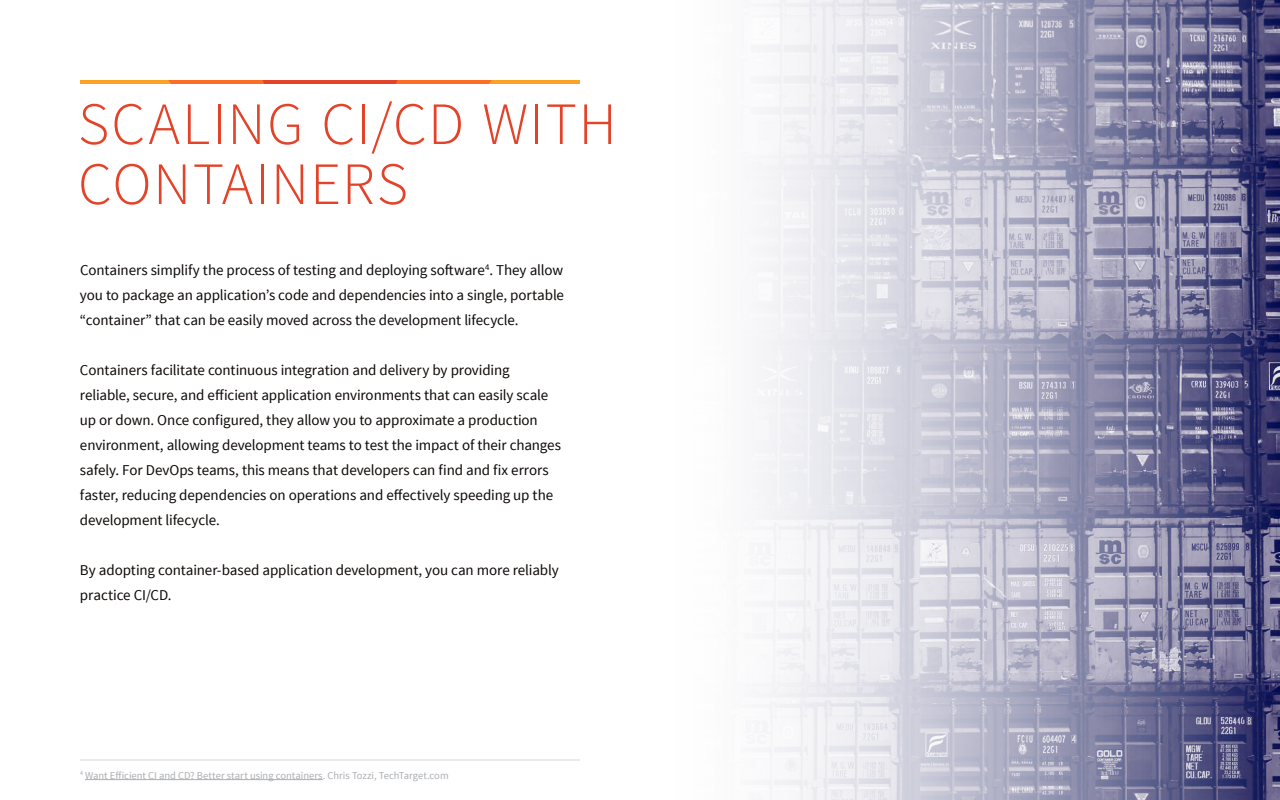
<style>
.page{position:relative;width:1280px;height:800px;background:#fff}
.page>*{position:absolute;margin:0;border:0;box-sizing:border-box;transform-origin:0 0}
.t1{font:300 60px/60px "Source Sans Pro";letter-spacing:.025em;color:#e24329}
.t2{font:15px/25px "Source Sans Pro";letter-spacing:-.005em;color:#0c0806}
.t3{font:10.5px "Source Sans Pro";color:#aaadb1}
</style>
<div class="page">
<svg style="left:764px;top:0;width:516px;height:800px;background:#adacc2"></svg>
<svg style="left:80px;top:80px;width:500px;height:4px;background:#f57526"></svg>
<hr style="left:80px;top:760px;width:500px;height:1px;background:#d5d6d8">
<hr style="left:85px;top:779px;width:238px;height:1px;background:#aaadb1">
<h1 class="t1" style="left:78px;top:94px;width:540px">SCALING CI/CD WITH<br>CONTAINERS</h1>
<p class="t2" style="left:80px;top:258px;width:486px;text-align:justify">Containers simplify the process of testing and deploying software<sup>4</sup>. They allow you to package an application’s code and dependencies into a single, portable “container” that can be easily moved across the development lifecycle.</p>
<p class="t2" style="left:80px;top:358px;width:483px">Containers facilitate continuous integration and delivery by providing reliable, secure, and efficient application environments that can easily scale up or down. Once configured, they allow you to approximate a production environment, allowing development teams to test the impact of their changes safely. For DevOps teams, this means that developers can find and fix errors faster, reducing dependencies on operations and effectively speeding up the development lifecycle.</p>
<p class="t2" style="left:80px;top:558px;width:480px">By adopting container-based application development, you can more reliably practice CI/CD.</p>
<p class="t3" style="left:80px;top:769px;width:370px"><sup>4</sup> Want Efficient CI and CD? Better start using containers. Chris Tozzi, TechTarget.com</p>
</div>
